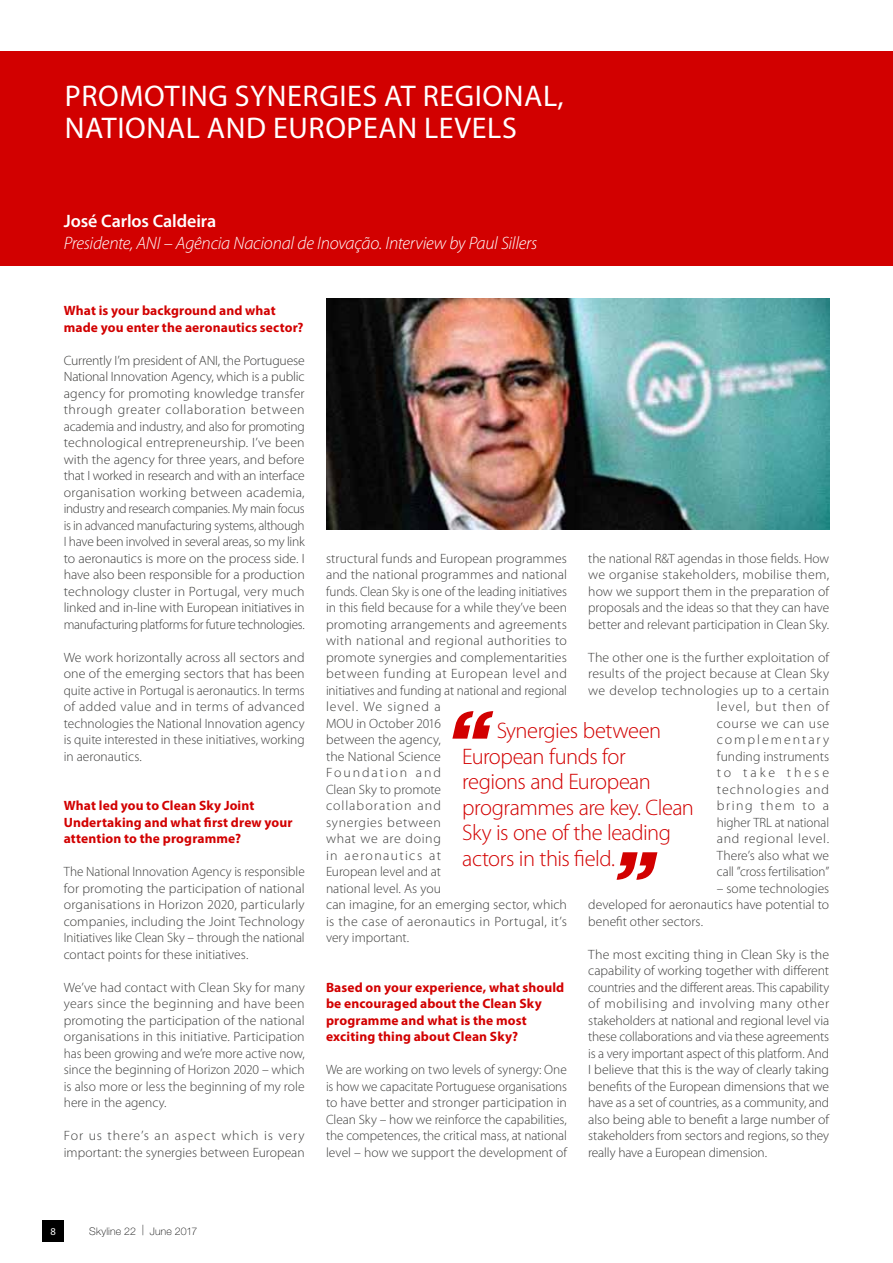
<style>
.page{position:relative;width:893px;height:1263px;background:#fff}
.page>*{position:absolute;margin:0;border:0;box-sizing:border-box;transform-origin:0 0}
.t1{font:30px/31.5px "Myriad Pro";letter-spacing:.02em;color:#fff}
.t2{font:300 22.5px/25.5px "Myriad Pro";letter-spacing:-.025em;color:#d20000}
.t3{font:italic 300 18px "Myriad Pro";letter-spacing:-.015em;color:#fff}
.t4{font:600 18px "Myriad Pro";letter-spacing:-.005em;color:#fff}
.t5{font:300 13.5px/16.5px "Myriad Pro";letter-spacing:.005em;color:#3c3c3b;text-align:justify}
.t6{font:700 13.5px/16.5px "Myriad Pro";letter-spacing:.01em;color:#d20000}
.t7{font:100 10.5px "Helvetica Neue LT Std";letter-spacing:.02em;color:#000}
.t8{font:10.5px "Myriad Pro";color:#fff}
</style>
<div class="page">
<div style="left:43px;top:1220px;width:21px;height:22px;background:#000"></div>
<div style="left:0;top:51px;width:893px;height:215px;background:#d20000"></div>
<img style="left:326px;top:299px;width:503px;height:231px">
<svg style="left:452px;top:711px;width:41px;height:28px"></svg>
<svg style="left:617px;top:852px;width:40px;height:28px"></svg>
<h1 class="t1" style="left:65px;top:80px;width:500px">PROMOTING SYNERGIES AT REGIONAL,<br>NATIONAL AND EUROPEAN LEVELS</h1>
<h3 class="t4" style="left:64px;top:210px;width:154px">José Carlos Caldeira</h3>
<h3 class="t3" style="left:64px;top:233px;width:475px">Presidente, ANI – Agência Nacional de Inovação. Interview by Paul Sillers</h3>
<p class="t6" style="left:64px;top:302px;width:241px">What is your background and what made you enter the aeronautics sector?</p>
<p class="t5" style="left:64px;top:352px;width:242px">Currently I’m president of ANI, the Portuguese National Innovation Agency, which is a public agency for promoting knowledge transfer through greater collaboration between academia and industry, and also for promoting technological entrepreneurship. I’ve been with the agency for three years, and before that I worked in research and with an interface organisation working between academia, industry and research companies. My main focus is in advanced manufacturing systems, although I have been involved in several areas, so my link to aeronautics is more on the process side. I have also been responsible for a production technology cluster in Portugal, very much linked and in-line with European initiatives in manufacturing platforms for future technologies.</p>
<p class="t5" style="left:64px;top:649px;width:242px">We work horizontally across all sectors and one of the emerging sectors that has been quite active in Portugal is aeronautics. In terms of added value and in terms of advanced technologies the National Innovation agency is quite interested in these initiatives, working in aeronautics.</p>
<p class="t6" style="left:64px;top:797px;width:230px">What led you to Clean Sky Joint<br>Undertaking and what first drew your attention to the programme?</p>
<p class="t5" style="left:64px;top:864px;width:242px">The National Innovation Agency is responsible for promoting the participation of national organisations in Horizon 2020, particularly companies, including the Joint Technology Initiatives like Clean Sky – through the national contact points for these initiatives.</p>
<p class="t5" style="left:64px;top:979px;width:242px">We’ve had contact with Clean Sky for many years since the beginning and have been promoting the participation of the national organisations in this initiative. Participation has been growing and we’re more active now, since the beginning of Horizon 2020 – which is also more or less the beginning of my role here in the agency.</p>
<p class="t5" style="left:64px;top:1128px;width:242px">For us there’s an aspect which is very important: the synergies between European</p>
<p class="t5" style="left:326px;top:550px;width:242px;text-align:left">structural funds and European programmes and the national programmes and national funds. Clean Sky is one of the leading initiatives in this field because for a while they’ve been promoting arrangements and agreements with national and regional authorities to promote synergies and complementarities between funding at European level and initiatives and funding at national and regional level. We signed a<br>MOU in October 2016<br>between the agency,<br>the National Science<br>Foundation and<br>Clean Sky to promote<br>collaboration and<br>synergies between<br>what we are doing<br>in aeronautics at<br>European level and at<br>national level. As you<br>can imagine, for an emerging sector, which is the case of aeronautics in Portugal, it’s very important.</p>
<p class="t6" style="left:326px;top:978px;width:240px">Based on your experience, what should be encouraged about the Clean Sky programme and what is the most exciting thing about Clean Sky?</p>
<p class="t5" style="left:326px;top:1062px;width:242px">We are working on two levels of synergy: One is how we capacitate Portuguese organisations to have better and stronger participation in Clean Sky – how we reinforce the capabilities, the competences, the critical mass, at national level – how we support the development of</p>
<p class="t5" style="left:588px;top:550px;width:242px">the national R&amp;T agendas in those fields. How we organise stakeholders, mobilise them, how we support them in the preparation of proposals and the ideas so that they can have better and relevant participation in Clean Sky.</p>
<p class="t5" style="left:588px;top:649px;width:242px;text-align:right">The other one is the further exploitation of results of the project because at Clean Sky we develop technologies up to a certain level, but then of<br>course we can use<br>complementary<br>funding instruments<br>to take these<br>technologies and<br>bring them to a<br>higher TRL at national<br>and regional level.<br>There’s also what we<br>call ”cross fertilisation”</p>
<p class="t5" style="left:588px;top:880px;width:242px;text-indent:129px">– some technologies developed for aeronautics have potential to benefit other sectors.</p>
<p class="t5" style="left:588px;top:946px;width:242px">The most exciting thing in Clean Sky is the capability of working together with different countries and the different areas. This capability of mobilising and involving many other stakeholders at national and regional level via these collaborations and via these agreements is a very important aspect of this platform. And I believe that this is the way of clearly taking benefits of the European dimensions that we have as a set of countries, as a community, and also being able to benefit a large number of stakeholders from sectors and regions, so they really have a European dimension.</p>
<h2 class="t2" style="left:462px;top:718px;width:233px;text-indent:34px">Synergies between<br>European funds for regions and European programmes are key. Clean<br>Sky is one of the leading actors in this field.</h2>
<p class="t7" style="left:89px;top:1225px;width:56px">Skyline 22 |</p>
<p class="t8" style="left:50px;top:1225px;width:7px">8</p>
<p class="t7" style="left:150px;top:1225px;width:49px">June 2017</p>
</div>
